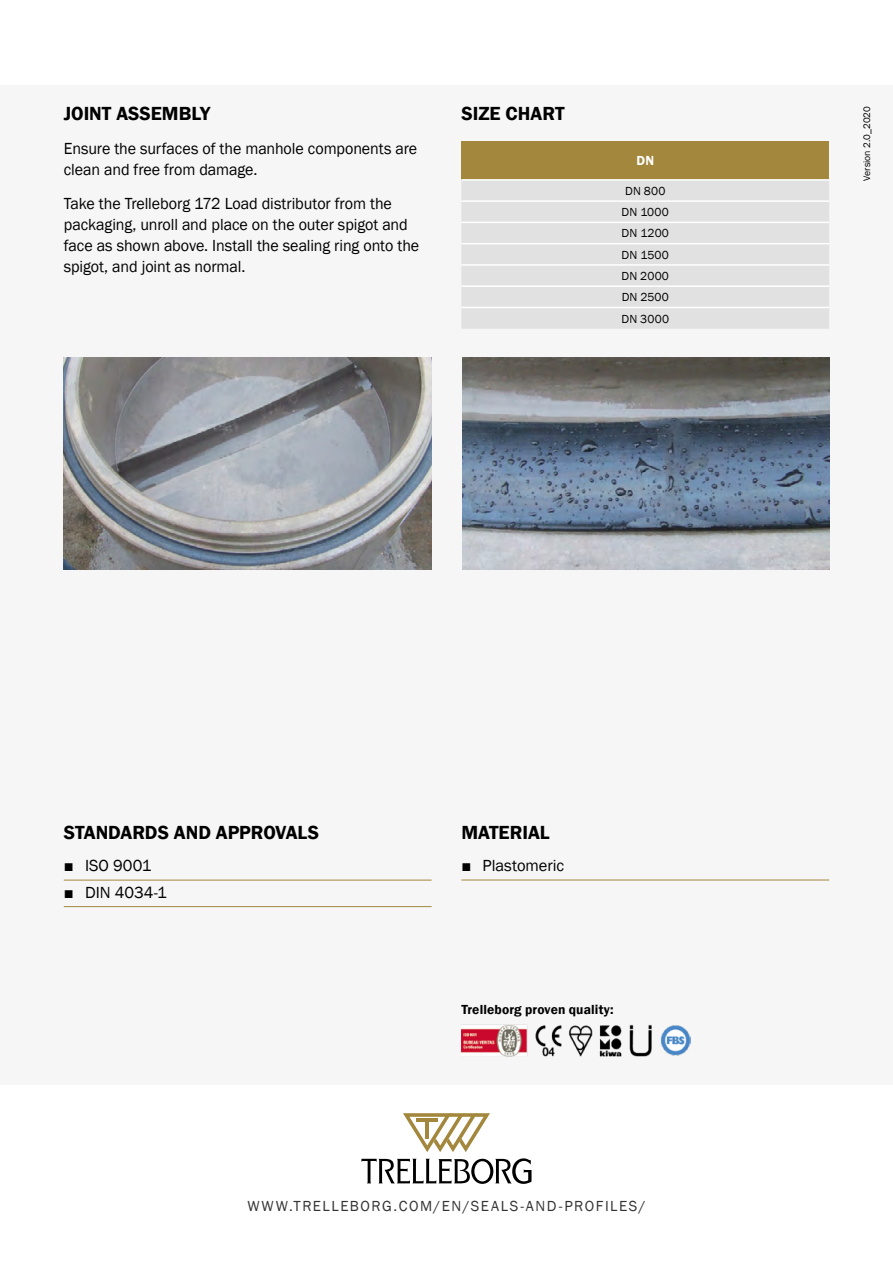
<style>
.page{position:relative;width:893px;height:1263px;background:#fff}
.page>*{position:absolute;margin:0;border:0;box-sizing:border-box;transform-origin:0 0}
.t1{font:600 19.5px "Franklin Gothic";color:#000}
.t2{font:16.5px/21px "Franklin Gothic";letter-spacing:-.005em;color:#000}
.t3{font:15px "Franklin Gothic";letter-spacing:.1em;color:#000}
.t4{font:600 13.5px "Franklin Gothic";letter-spacing:.01em;color:#000}
.t5{font:600 13.5px "Franklin Gothic";color:#fff}
.t6{font:12px/21.3px "Franklin Gothic";letter-spacing:.01em;color:#000;text-align:center}
.t7{font:9.75px "Franklin Gothic";color:#000}
</style>
<div class="page">
<div style="left:0;top:85px;width:893px;height:999px;background:#f6f6f6"></div>
<svg style="left:403px;top:1113px;width:87px;height:39px"></svg>
<svg style="left:361px;top:1158px;width:170px;height:26px"></svg>
<hr style="left:461px;top:880px;width:368px;height:1px;background:#a2873c">
<hr style="left:64px;top:880px;width:368px;height:1px;background:#a2873c">
<hr style="left:64px;top:906px;width:368px;height:1px;background:#a2873c">
<img style="left:64px;top:357px;width:368px;height:213px">
<img style="left:462px;top:357px;width:367px;height:213px">
<div style="left:461px;top:142px;width:368px;height:38px;background:#a2873c"></div>
<div style="left:461px;top:181px;width:368px;height:148px;background:#e1e1e1"></div>
<hr style="left:461px;top:179px;width:368px;height:2px;background:#fff">
<hr style="left:461px;top:200px;width:368px;height:2px;background:#fff">
<hr style="left:461px;top:222px;width:368px;height:1px;background:#fff">
<hr style="left:461px;top:243px;width:368px;height:1px;background:#fff">
<hr style="left:461px;top:264px;width:368px;height:2px;background:#fff">
<hr style="left:461px;top:285px;width:368px;height:2px;background:#fff">
<hr style="left:461px;top:307px;width:368px;height:1px;background:#fff">
<img style="left:461px;top:1024px;width:229px;height:33px">
<p class="t1" style="left:64px;top:101px;width:148px">JOINT ASSEMBLY</p>
<p class="t2" style="left:64px;top:138px;width:355px">Ensure the surfaces of the manhole components are clean and free from damage.</p>
<p class="t2" style="left:64px;top:193px;width:357px">Take the Trelleborg 172 Load distributor from the packaging, unroll and place on the outer spigot and face as shown above. Install the sealing ring onto the spigot, and joint as normal.</p>
<p class="t1" style="left:461px;top:101px;width:105px">SIZE CHART</p>
<p class="t5" style="left:636px;top:152px;width:19px">DN</p>
<p class="t6" style="left:621px;top:180px;width:49px">DN 800<br>DN 1000<br>DN 1200<br>DN 1500<br>DN 2000<br>DN 2500<br>DN 3000</p>
<p class="t7" style="left:861px;top:181px;width:76px;rotate:-90deg">Version 2.0_2020</p>
<p class="t1" style="left:64px;top:820px;width:257px">STANDARDS AND APPROVALS</p>
<p class="t2" style="left:64px;top:856px;width:89px">■ ISO 9001</p>
<p class="t2" style="left:64px;top:882px;width:105px">■ DIN 4034-1</p>
<p class="t1" style="left:461px;top:820px;width:90px">MATERIAL</p>
<p class="t2" style="left:461px;top:856px;width:104px">■ Plastomeric</p>
<p class="t4" style="left:461px;top:1001px;width:154px">Trelleborg proven quality:</p>
<p class="t3" style="left:247px;top:1196px;width:400px">WWW.TRELLEBORG.COM/EN/SEALS-AND-PROFILES/</p>
</div>
